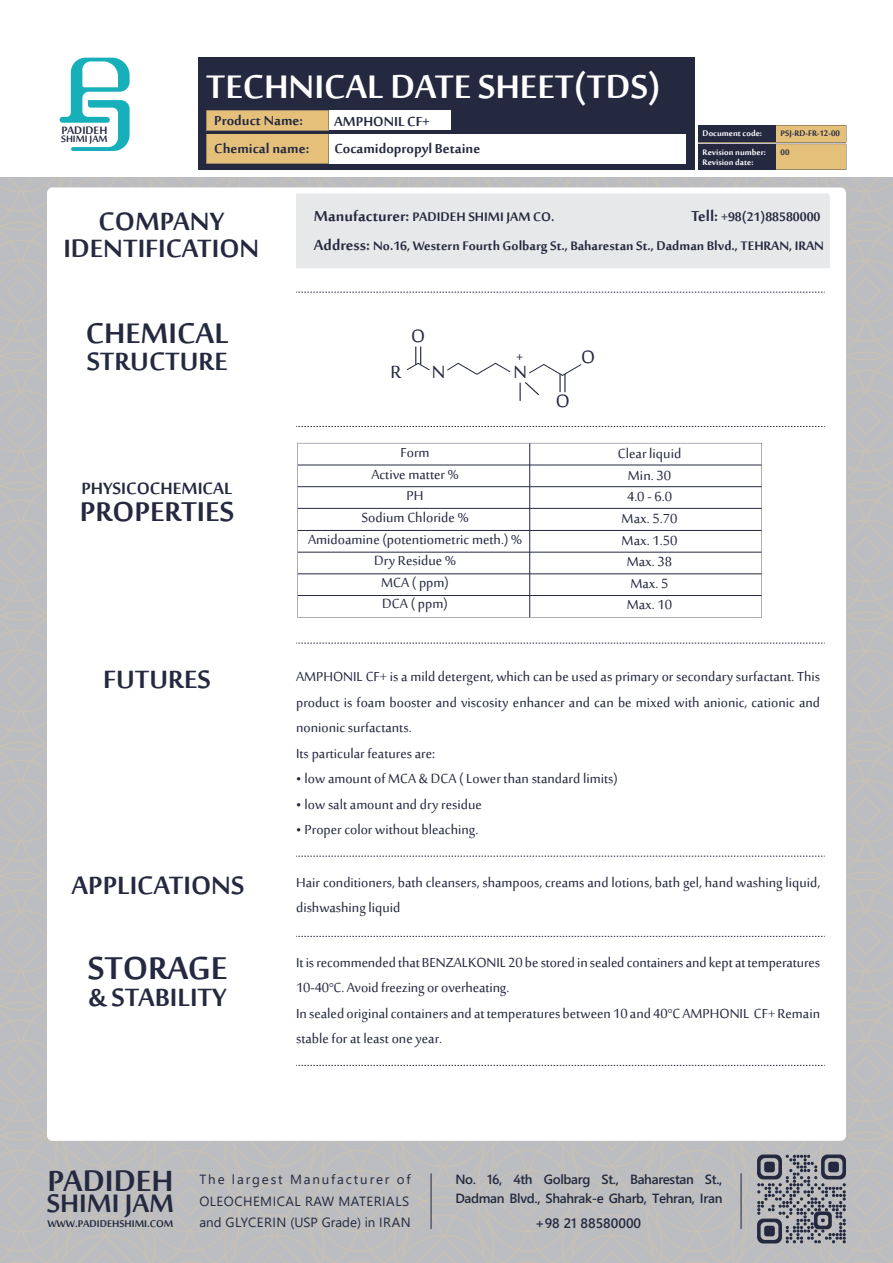
<style>
.page{position:relative;width:893px;height:1263px;background:#fff}
.page>*{position:absolute;margin:0;border:0;box-sizing:border-box;transform-origin:0 0}
.t1{font:700 45px "Sakkal Majalla";color:#fff}
.t2{font:700 43.5px "Sakkal Majalla";color:#252940}
.t3{font:700 40.35px "Sakkal Majalla";color:#252940}
.t4{font:700 39px "Sakkal Majalla";color:#252940}
.t5{font:700 37.5px "Sakkal Majalla";color:#252940}
.t6{font:700 34.8px "Sakkal Majalla";color:#252940}
.t7{font:700 34.5px/27px "Sakkal Majalla";color:#252940;text-align:center}
.t8{font:24.45px "Sakkal Majalla";color:#252940}
.t9{font:700 22.5px "Sakkal Majalla";color:#252940}
.t10{font:18px/21.6px "Sakkal Majalla";color:#252940}
.t11{font:700 18px/28px "Sakkal Majalla";color:#252940}
.t12{font:700 17.1px/29.2px "Sakkal Majalla";color:#252940}
.t13{font:700 16.05px "Sakkal Majalla";color:#252940}
.t14{font:700 14.7px "Sakkal Majalla";color:#252940}
.t15{font:600 13.65px "Segoe WP";color:#252940}
.t16{font:600 13.35px/19px "Segoe WP";letter-spacing:-.025em;color:#252940}
.t17{font:13.35px/21.6px "Segoe UI";letter-spacing:.04em;color:#252940}
.t18{font:13.35px "Segoe UI";color:#252940}
.t19{font:700 13.35px "Sakkal Majalla";color:#252940}
.t20{font:700 12.75px "Sakkal Majalla";color:#252940}
.t21{font:700 10.95px "Sakkal Majalla";color:#fff}
.t22{font:700 10.95px "Sakkal Majalla";color:#252940}
.s1{font-size:19.8px}
</style>
<div class="page">
<div style="left:198px;top:58px;width:497px;height:112px;background:#252940"></div>
<div style="left:0;top:177px;width:893px;height:1086px;background:#bfbfbf"></div>
<div style="left:47px;top:187px;width:799px;height:954px;background:#fff;border-radius:6px"></div>
<svg style="left:698px;top:125px;width:148px;height:45px;background:#a7916b"></svg>
<svg style="left:60px;top:58px;width:70px;height:93px"></svg>
<div style="left:207px;top:111px;width:243px;height:19px;background:#fff"></div>
<div style="left:207px;top:134px;width:479px;height:29px;background:#fff"></div>
<svg style="left:206px;top:110px;width:123px;height:54px;background:#d4b376"></svg>
<div style="left:698px;top:144px;width:78px;height:26px;background:#252940"></div>
<svg style="left:757px;top:1154px;width:89px;height:89px"></svg>
<div style="left:296px;top:193px;width:534px;height:75px;background:#e7e8e9"></div>
<svg style="left:296px;top:292px;width:529px;height:1px"></svg>
<svg style="left:296px;top:426px;width:529px;height:1px"></svg>
<svg style="left:296px;top:643px;width:529px;height:1px"></svg>
<svg style="left:296px;top:856px;width:529px;height:1px"></svg>
<svg style="left:296px;top:936px;width:529px;height:1px"></svg>
<svg style="left:296px;top:1065px;width:529px;height:1px"></svg>
<svg style="left:298px;top:443px;width:464px;height:175px"></svg>
<hr style="left:298px;top:508px;width:464px;height:1px;background:#252940">
<hr style="left:298px;top:486px;width:464px;height:1px;background:#252940">
<hr style="left:298px;top:465px;width:464px;height:1px;background:#252940">
<hr style="left:529px;top:443px;width:1px;height:87px;background:#252940">
<hr style="left:298px;top:595px;width:464px;height:1px;background:#252940">
<hr style="left:298px;top:574px;width:464px;height:1px;background:#252940">
<hr style="left:298px;top:552px;width:464px;height:1px;background:#252940">
<hr style="left:298px;top:530px;width:464px;height:1px;background:#252940">
<hr style="left:529px;top:530px;width:1px;height:87px;background:#252940">
<svg style="left:447px;top:362px;width:64px;height:13px"></svg>
<svg style="left:406px;top:346px;width:24px;height:25px"></svg>
<svg style="left:519px;top:364px;width:63px;height:37px"></svg>
<h1 class="t1" style="left:206px;top:62px;width:456px">TECHNICAL DATE SHEET(TDS)</h1>
<p class="t11" style="left:214px;top:108px;width:96px">Product Name:<br>Chemical name:</p>
<p class="t11" style="left:334px;top:110px;width:148px;line-height:26.5px">AMPHONIL CF+<br>Cocamidopropyl Betaine</p>
<p class="t14" style="left:61px;top:122px;width:47px">PADIDEH</p>
<p class="t21" style="left:703px;top:127px;width:61px">Document code:</p>
<p class="t20" style="left:61px;top:131px;width:48px">SHIMI JAM</p>
<p class="t22" style="left:781px;top:127px;width:61px">PSJ-RD-FR-12-00</p>
<p class="t21" style="left:703px;top:146px;width:65px">Revision number:</p>
<p class="t22" style="left:781px;top:146px;width:10px">00</p>
<p class="t21" style="left:703px;top:156px;width:52px">Revision date:</p>
<h3 class="t7" style="left:63px;top:210px;width:198px">COMPANY<br>IDENTIFICATION</h3>
<h3 class="t4" style="left:86px;top:312px;width:144px">CHEMICAL</h3>
<h3 class="t7" style="left:87px;top:350px;width:143px">STRUCTURE</h3>
<p class="t9" style="left:81px;top:475px;width:152px">PHYSICOCHEMICAL</p>
<h3 class="t5" style="left:80px;top:490px;width:156px">PROPERTIES</h3>
<h3 class="t7" style="left:103px;top:669px;width:109px">FUTURES</h3>
<h3 class="t7" style="left:72px;top:875px;width:174px">APPLICATIONS</h3>
<h2 class="t2" style="left:88px;top:943px;width:141px">STORAGE</h2>
<h3 class="t7" style="left:89px;top:986px;width:139px">&amp; STABILITY</h3>
<p class="t12" style="left:691px;top:203px;width:131px"><span class="s1">Tell:</span> +98(21)88580000</p>
<p class="t12" style="left:314px;top:203px;width:511px"><span class="s1">Manufacturer:</span> PADIDEH SHIMI JAM CO.<br><span class="s1">Address:</span> No.16, Western Fourth Golbarg St., Baharestan St., Dadman Blvd., TEHRAN, IRAN</p>
<h3 class="t8" style="left:411px;top:322px;width:16px">O</h3>
<p class="t13" style="left:516px;top:348px;width:8px">+</p>
<h3 class="t8" style="left:581px;top:344px;width:16px">O</h3>
<h3 class="t8" style="left:390px;top:359px;width:12px">R</h3>
<h3 class="t8" style="left:432px;top:359px;width:15px">N</h3>
<h3 class="t8" style="left:513px;top:359px;width:15px">N</h3>
<h3 class="t8" style="left:556px;top:388px;width:16px">O</h3>
<p class="t10" style="left:308px;top:443px;width:215px;text-align:center">Form<br>Active matter %<br>PH<br>Sodium Chloride %<br>Amidoamine (potentiometric meth.) %<br>Dry Residue %<br>MCA ( ppm)<br>DCA ( ppm)</p>
<p class="t10" style="left:618px;top:444px;width:65px;text-align:center">Clear liquid<br>Min. 30<br>4.0 - 6.0<br>Max. 5.70<br>Max. 1.50<br>Max. 38<br>Max. 5<br>Max. 10</p>
<p class="t10" style="left:296px;top:665px;width:525px;line-height:25.5px">AMPHONIL CF+ is a mild detergent, which can be used as primary or secondary surfactant. This product is foam booster and viscosity enhancer and can be mixed with anionic, cationic and nonionic surfactants.<br>Its particular features are:</p>
<p class="t10" style="left:296px;top:769px;width:323px">• low amount of MCA &amp; DCA ( Lower than standard limits)</p>
<p class="t10" style="left:296px;top:795px;width:187px">• low salt amount and dry residue</p>
<p class="t10" style="left:296px;top:820px;width:184px">• Proper color without bleaching.</p>
<p class="t10" style="left:296px;top:871px;width:525px;line-height:25.5px">Hair conditioners, bath cleansers, shampoos, creams and lotions, bath gel, hand washing liquid, dishwashing liquid</p>
<p class="t10" style="left:296px;top:951px;width:525px;line-height:25.5px">It is recommended that BENZALKONIL 20 be stored in sealed containers and kept at temperatures 10-40°C. Avoid freezing or overheating.<br>In sealed original containers and at temperatures between 10 and 40°C AMPHONIL CF+ Remain stable for at least one year.</p>
<h3 class="t3" style="left:48px;top:1158px;width:128px">PADIDEH</h3>
<h3 class="t6" style="left:47px;top:1183px;width:129px">SHIMI JAM</h3>
<p class="t17" style="left:199px;top:1167px;width:213px">The largest Manufacturer of<br>OLEOCHEMICAL RAW MATERIALS</p>
<p class="t19" style="left:47px;top:1216px;width:128px">WWW.PADIDEHSHIMI.COM</p>
<p class="t18" style="left:199px;top:1210px;width:213px">and GLYCERIN (USP Grade) in IRAN</p>
<p class="t16" style="left:455px;top:1170px;width:269px">No. 16, 4th Golbarg St., Baharestan St.,<br>Dadman Blvd., Shahrak-e Gharb, Tehran, Iran</p>
<p class="t15" style="left:535px;top:1214px;width:107px">+98 21 88580000</p>
</div>
